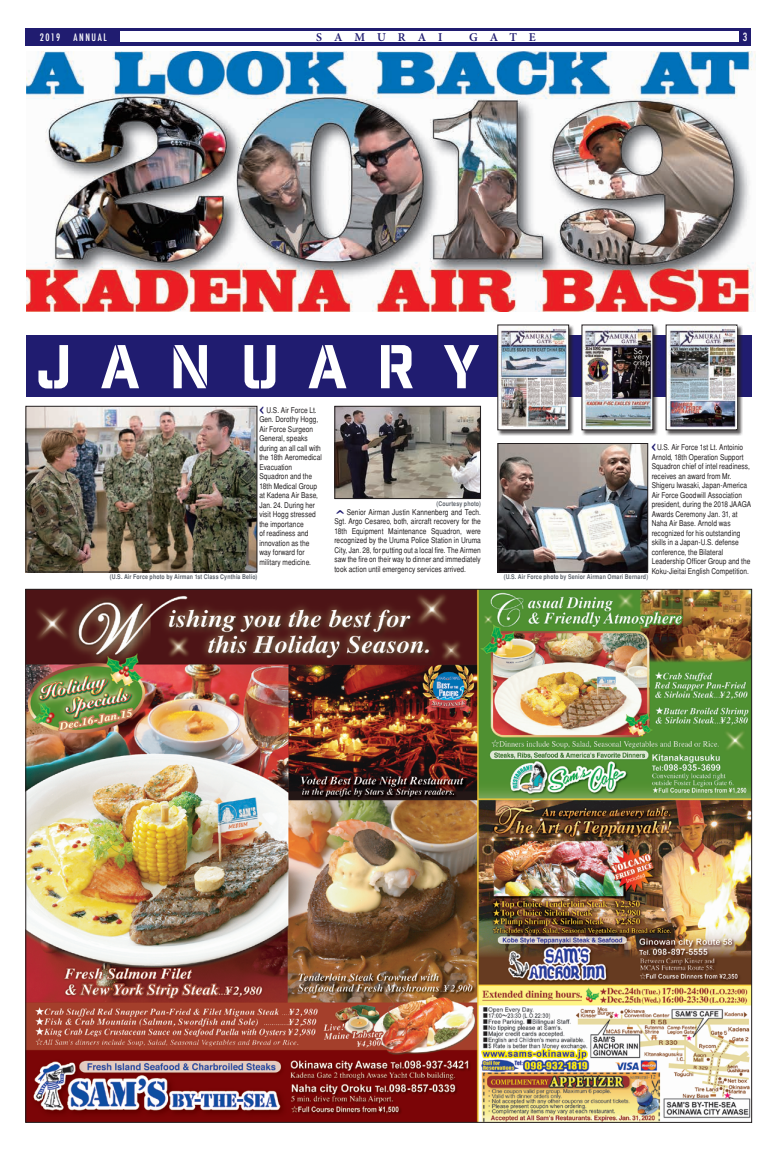
<style>
.page{position:relative;width:774px;height:1151px;background:#fff}
.page>*{position:absolute;margin:0;border:0;box-sizing:border-box;transform-origin:0 0}
.t1{font:60px "Industry Inc Stencil";letter-spacing:.475em;color:#fff}
.t2{font:600 12px "Minion Pro";letter-spacing:1em;color:#201c70}
.t3{font:500 condensed 11px "Futura";color:#fff}
.t4{font:500 condensed 10px "Futura";letter-spacing:.16em;color:#fff}
.t5{font:condensed 8px/9.5px "Helvetica";letter-spacing:.01em;color:#231f20}
.t6{font:8px "OCRA Std";color:#201c70;scale:2 1}
.t7{font:700 condensed 6.5px "Helvetica";letter-spacing:.02em;color:#5f656d}
.s1{font-family:"OCRA Std";font-stretch:normal;color:#201c70}
</style>
<div class="page">
<img style="left:28px;top:591px;width:722px;height:530px">
<div style="left:26px;top:336px;width:725px;height:61px;background:#201c70"></div>
<img style="left:499px;top:445px;width:147px;height:125px">
<div style="left:497px;top:443px;width:151px;height:129px;border:1px solid #231f20"></div>
<img style="left:336px;top:408px;width:143px;height:89px">
<div style="left:334px;top:406px;width:147px;height:93px;border:1px solid #231f20"></div>
<div style="left:497px;top:325px;width:77px;height:111px;background:#231f20;opacity:.75"></div>
<div style="left:497px;top:325px;width:72px;height:105px;border:1px solid #231f20"></div>
<img style="left:499px;top:326px;width:68px;height:102px">
<div style="left:582px;top:325px;width:77px;height:111px;background:#231f20;opacity:.75"></div>
<img style="left:584px;top:326px;width:67px;height:102px">
<div style="left:666px;top:325px;width:77px;height:111px;background:#231f20;opacity:.75"></div>
<img style="left:668px;top:326px;width:68px;height:102px">
<img style="left:28px;top:408px;width:227px;height:162px">
<div style="left:26px;top:406px;width:231px;height:166px;border:1px solid #231f20"></div>
<img style="left:27px;top:51px;width:728px;height:261px">
<div style="left:26px;top:28px;width:725px;height:17px;background:#201c70"></div>
<div style="left:120px;top:32px;width:618px;height:10px;background:#fff"></div>
<p class="t4" style="left:40px;top:31px;width:22px">2019</p>
<p class="t4" style="left:73px;top:31px;width:35px">ANNUAL</p>
<h2 class="t2" style="left:316px;top:30px;width:128px">SAMURAI</h2>
<h2 class="t2" style="left:469px;top:30px;width:68px">GATE</h2>
<h3 class="t3" style="left:743px;top:30px;width:6px">3</h3>
<p class="t1" style="left:37px;top:331px;width:444px">JANUARY</p>
<p class="t5" style="left:259px;top:405px;width:64px;text-indent:7px">U.S. Air Force Lt.<br>Gen. Dorothy Hogg,<br>Air Force Surgeon<br>General, speaks during an all call with the 18th Aeromedical<br>Evacuation<br>Squadron and the<br>18th Medical Group at Kadena Air Base,<br>Jan. 24. During her visit Hogg stressed the importance<br>of readiness and innovation as the way forward for military medicine.</p>
<p class="t6" style="left:257px;top:415px;width:7px;rotate:-90deg">^</p>
<p class="t7" style="left:437px;top:500px;width:46px">(Courtesy photo)</p>
<p class="t5" style="left:334px;top:507px;width:148px;text-align:justify"><span class="s1">^</span>Senior Airman Justin Kannenberg and Tech.<br>Sgt. Argo Cesareo, both, aircraft recovery for the 18th Equipment Maintenance Squadron, were recognized by the Uruma Police Station in Uruma City, Jan. 28, for putting out a local fire. The Airmen saw the fire on their way to dinner and immediately took action until emergency services arrived.</p>
<p class="t7" style="left:110px;top:573px;width:149px">(U.S. Air Force photo by Airman 1st Class Cynthia Belío)</p>
<p class="t6" style="left:649px;top:453px;width:7px;rotate:-90deg">^</p>
<p class="t5" style="left:652px;top:442px;width:101px;text-indent:5px">U.S. Air Force 1st Lt. Antoinio<br>Arnold, 18th Operation Support<br>Squadron chief of intel readiness, receives an award from Mr.<br>Shigeru Iwasaki, Japan-America<br>Air Force Goodwill Association president, during the 2018 JAAGA<br>Awards Ceremony Jan. 31, at<br>Naha Air Base. Arnold was recognized for his outstanding skills in a Japan-U.S. defense conference, the Bilateral<br>Leadership Officer Group and the<br>Koku-Jieitai English Competition.</p>
<p class="t7" style="left:504px;top:573px;width:146px">(U.S. Air Force photo by Senior Airman Omari Bernard)</p>
</div>
